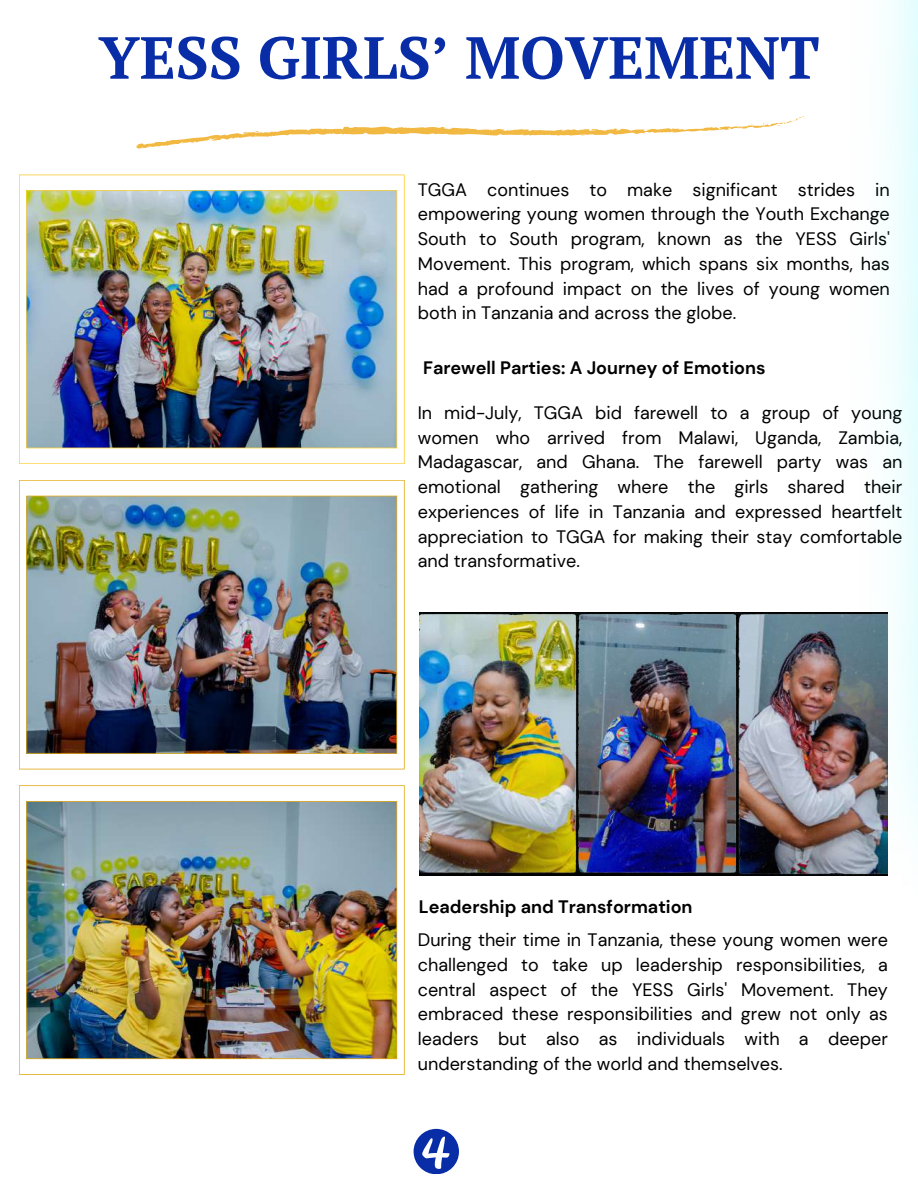
<style>
.page{position:relative;width:918px;height:1188px;background:#fff}
.page>*{position:absolute;margin:0;border:0;box-sizing:border-box;transform-origin:0 0}
.t1{font:700 59.25px "PT Serif";color:#082da7}
.t2{font:18px/24.8px "DM Sans";color:#000;text-align:justify}
.t3{font:700 18px "DM Sans";color:#000}
</style>
<div class="page">
<img style="left:19px;top:175px;width:386px;height:289px">
<svg style="left:136px;top:116px;width:668px;height:32px"></svg>
<img style="left:420px;top:613px;width:407px;height:263px">
<img style="left:19px;top:480px;width:386px;height:290px">
<img style="left:19px;top:785px;width:386px;height:290px">
<svg style="left:414px;top:1129px;width:45px;height:45px"></svg>
<img style="left:827px;top:0;width:91px;height:876px">
<h1 class="t1" style="left:98px;top:17px;width:723px">YESS GIRLS’ MOVEMENT</h1>
<p class="t2" style="left:418px;top:177px;width:474px">TGGA continues to make significant strides in empowering young women through the Youth Exchange South to South program, known as the YESS Girls' Movement. This program, which spans six months, has had a profound impact on the lives of young women both in Tanzania and across the globe.</p>
<p class="t3" style="left:423px;top:357px;width:344px">Farewell Parties: A Journey of Emotions</p>
<p class="t2" style="left:418px;top:400px;width:486px">In mid-July, TGGA bid farewell to a group of young women who arrived from Malawi, Uganda, Zambia, Madagascar, and Ghana. The farewell party was an emotional gathering where the girls shared their experiences of life in Tanzania and expressed heartfelt appreciation to TGGA for making their stay comfortable and transformative.</p>
<p class="t3" style="left:419px;top:895px;width:275px">Leadership and Transformation</p>
<p class="t2" style="left:418px;top:928px;width:472px">During their time in Tanzania, these young women were challenged to take up leadership responsibilities, a central aspect of the YESS Girls' Movement. They embraced these responsibilities and grew not only as leaders but also as individuals with a deeper understanding of the world and themselves.</p>
</div>
